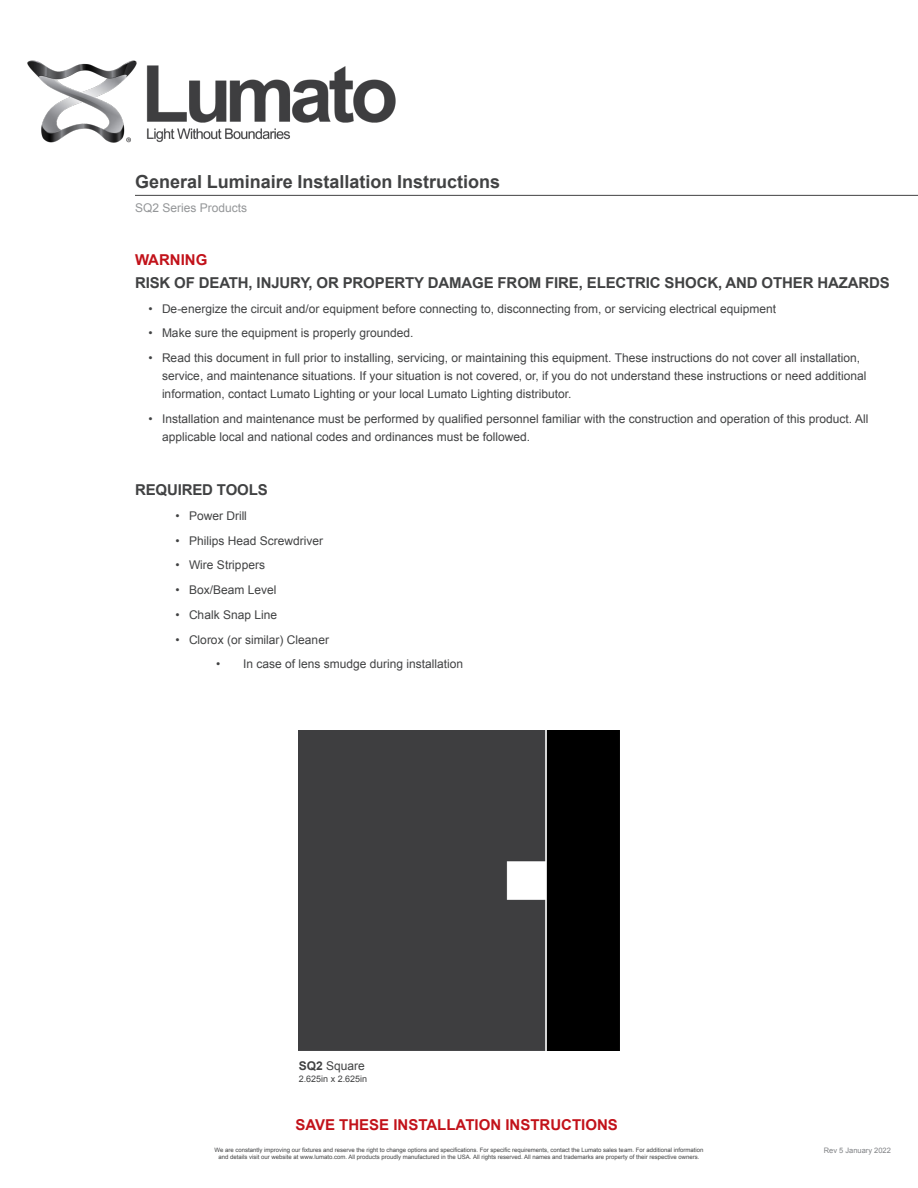
<style>
.page{position:relative;width:918px;height:1188px;background:#fff}
.page>*{position:absolute;margin:0;border:0;box-sizing:border-box;transform-origin:0 0}
.t1{font:700 18px "Arial";color:#414243}
.t2{font:700 15px "Arial";letter-spacing:-.01em;color:#414243}
.t3{font:700 15px "Arial";color:#c2121a}
.t4{font:12px/18px "Arial";color:#414243}
.t5{font:12px "Arial";color:#949698}
.t6{font:9px "Arial";color:#414243}
.t7{font:7.5px "Arial";color:#808285}
.t8{font:6px/7.2px "Arial";color:#414243;text-align:center}
.s1{font-weight:700}
</style>
<div class="page">
<img style="left:27px;top:60px;width:369px;height:83px">
<hr style="left:135px;top:195px;width:783px;height:1px;background:#414243">
<img style="left:299px;top:730px;width:320px;height:321px">
<p class="t1" style="left:135px;top:170px;width:367px">General Luminaire Installation Instructions</p>
<p class="t5" style="left:135px;top:200px;width:114px">SQ2 Series Products</p>
<p class="t3" style="left:135px;top:250px;width:74px">WARNING</p>
<p class="t2" style="left:135px;top:273px;width:756px">RISK OF DEATH, INJURY, OR PROPERTY DAMAGE FROM FIRE, ELECTRIC SHOCK, AND OTHER HAZARDS</p>
<p class="t4" style="left:148px;top:300px;width:629px">• De-energize the circuit and/or equipment before connecting to, disconnecting from, or servicing electrical equipment</p>
<p class="t4" style="left:148px;top:324px;width:266px">• Make sure the equipment is properly grounded.</p>
<p class="t4" style="left:162px;top:349px;width:706px;text-indent:-14px">• Read this document in full prior to installing, servicing, or maintaining this equipment. These instructions do not cover all installation, service, and maintenance situations. If your situation is not covered, or, if you do not understand these instructions or need additional information, contact Lumato Lighting or your local Lumato Lighting distributor.</p>
<p class="t4" style="left:162px;top:410px;width:708px;text-indent:-14px">• Installation and maintenance must be performed by qualified personnel familiar with the construction and operation of this product. All applicable local and national codes and ordinances must be followed.</p>
<p class="t2" style="left:135px;top:480px;width:134px">REQUIRED TOOLS</p>
<p class="t4" style="left:176px;top:507px;width:73px">• Power Drill</p>
<p class="t4" style="left:176px;top:531px;width:149px">• Philips Head Screwdriver</p>
<p class="t4" style="left:176px;top:556px;width:91px">• Wire Strippers</p>
<p class="t4" style="left:176px;top:581px;width:102px">• Box/Beam Level</p>
<p class="t4" style="left:176px;top:606px;width:103px">• Chalk Snap Line</p>
<p class="t4" style="left:176px;top:630px;width:155px">• Clorox (or similar) Cleaner</p>
<p class="t4" style="left:216px;top:655px;width:249px">• In case of lens smudge during installation</p>
<p class="t4" style="left:299px;top:1057px;width:68px"><span class="s1">SQ2</span> Square</p>
<p class="t6" style="left:299px;top:1073px;width:70px">2.625in x 2.625in</p>
<p class="t3" style="left:295px;top:1115px;width:324px">SAVE THESE INSTALLATION INSTRUCTIONS</p>
<p class="t8" style="left:215px;top:1146px;width:490px">We are constantly improving our fixtures and reserve the right to change options and specifications. For specific requirements, contact the Lumato sales team. For additional information and details visit our website at www.lumato.com. All products proudly manufactured in the USA. All rights reserved. All names and trademarks are property of their respective owners.</p>
<p class="t7" style="left:824px;top:1145px;width:69px">Rev 5 January 2022</p>
</div>
